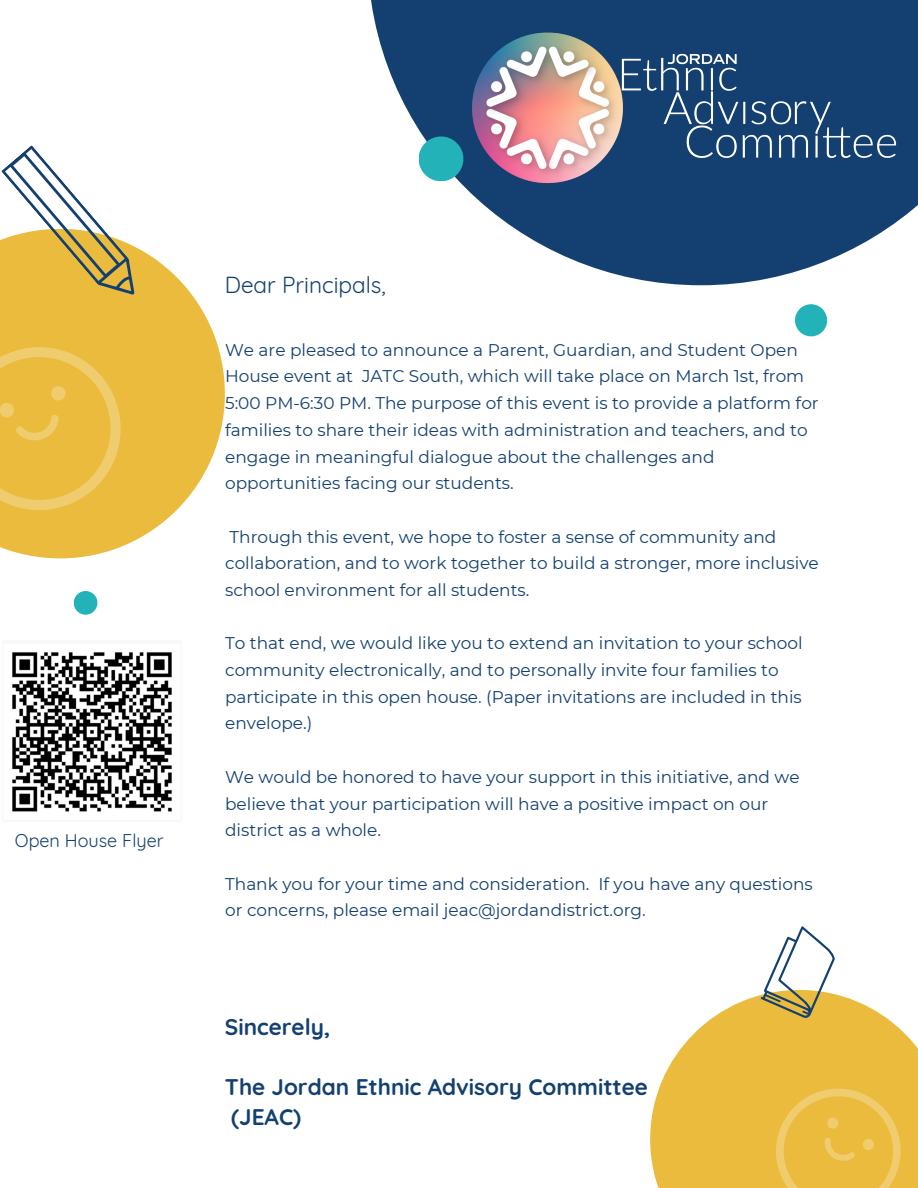
<style>
.page{position:relative;width:918px;height:1188px;background:#fff}
.page>*{position:absolute;margin:0;border:0;box-sizing:border-box;transform-origin:0 0}
.t1{font:700 22.65px/30.2px "Quicksand";color:#134071}
.t2{font:22.65px "Quicksand";color:#134071}
.t3{font:18px "Quicksand";color:#134071}
.t4{font:16.95px/26.7px "Montserrat";color:#134071}
</style>
<div class="page">
<svg style="left:0;top:240px;width:225px;height:318px;fill:#eabb3d"></svg>
<svg style="left:371px;top:0;width:547px;height:285px;fill:#134071"></svg>
<svg style="left:650px;top:995px;width:268px;height:193px;fill:#eabb3d"></svg>
<svg style="left:0;top:326px;width:142px;height:205px;background:#eabd43"></svg>
<svg style="left:753px;top:1065px;width:165px;height:123px;background:#eabd43"></svg>
<svg style="left:1px;top:145px;width:148px;height:163px"></svg>
<svg style="left:760px;top:926px;width:82px;height:94px"></svg>
<div style="left:419px;top:136px;width:44px;height:45px;background:#22b2b8;border-radius:50%"></div>
<div style="left:795px;top:304px;width:32px;height:32px;background:#22b2b8;border-radius:50%"></div>
<div style="left:74px;top:591px;width:23px;height:24px;background:#22b2b8;border-radius:50%"></div>
<img style="left:472px;top:19px;width:426px;height:182px">
<img style="left:12px;top:652px;width:160px;height:160px">
<p class="t3" style="left:15px;top:829px;width:150px">Open House Flyer</p>
<h1 class="t2" style="left:225px;top:271px;width:163px">Dear Principals,</h1>
<p class="t4" style="left:225px;top:336px;width:595px">We are pleased to announce a Parent, Guardian, and Student Open House event at JATC South, which will take place on March 1st, from 5:00 PM-6:30 PM. The purpose of this event is to provide a platform for families to share their ideas with administration and teachers, and to engage in meaningful dialogue about the challenges and opportunities facing our students.</p>
<p class="t4" style="left:225px;top:523px;width:595px">Through this event, we hope to foster a sense of community and collaboration, and to work together to build a stronger, more inclusive school environment for all students.</p>
<p class="t4" style="left:225px;top:630px;width:579px">To that end, we would like you to extend an invitation to your school community electronically, and to personally invite four families to participate in this open house. (Paper invitations are included in this envelope.)</p>
<p class="t4" style="left:225px;top:763px;width:576px">We would be honored to have your support in this initiative, and we believe that your participation will have a positive impact on our district as a whole.</p>
<p class="t4" style="left:225px;top:870px;width:589px">Thank you for your time and consideration. If you have any questions or concerns, please email jeac@jordandistrict.org.</p>
<h1 class="t1" style="left:225px;top:1011px;width:107px">Sincerely,</h1>
<h1 class="t1" style="left:225px;top:1072px;width:425px">The Jordan Ethnic Advisory Committee (JEAC)</h1>
</div>
